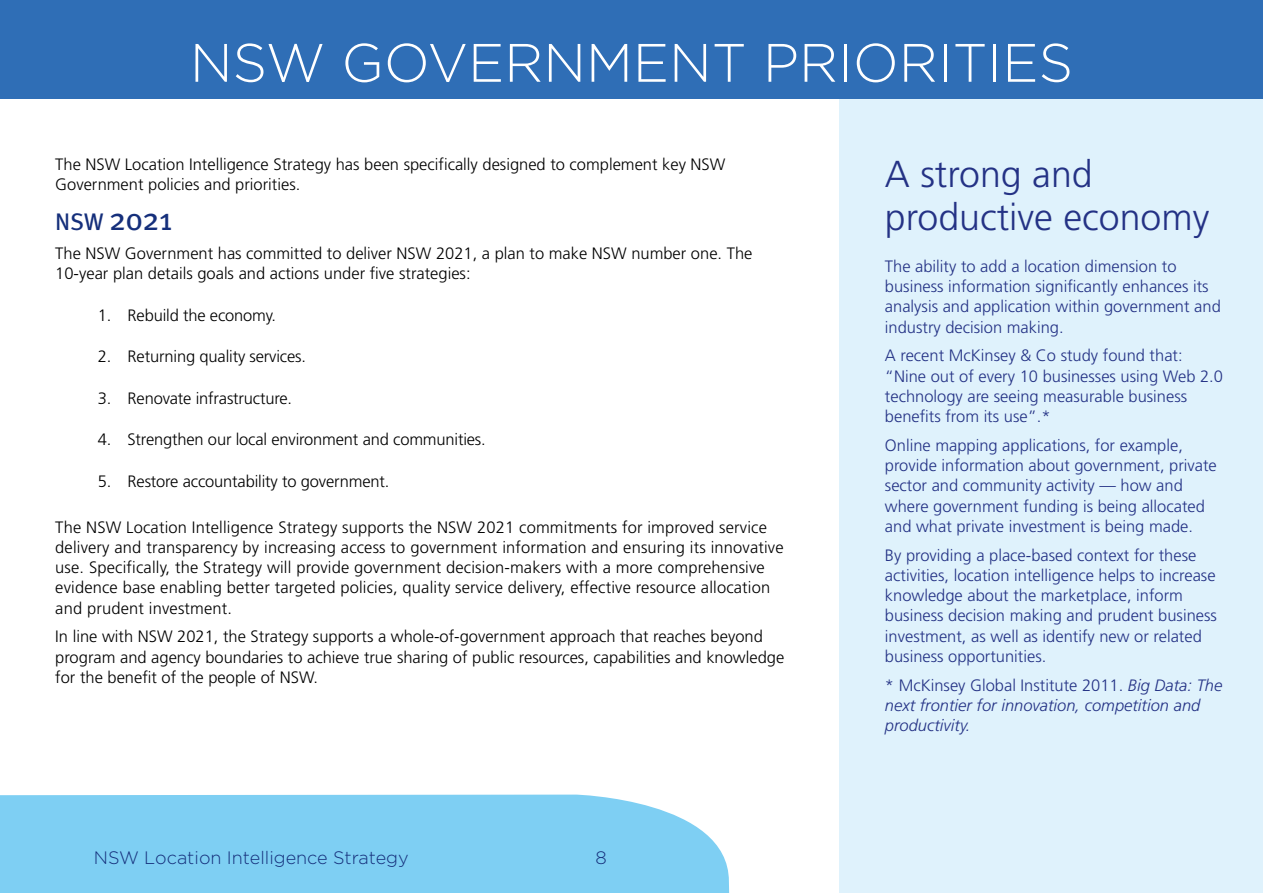
<style>
.page{position:relative;width:1263px;height:893px;background:#fff}
.page>*{position:absolute;margin:0;border:0;box-sizing:border-box;transform-origin:0 0}
.t1{font:300 54px "Gotham";color:#fff}
.t2{font:300 37.5px/43.5px "Frutiger";color:#243285}
.t3{font:31.5px "Meta";color:#152f7b}
.t4{font:300 18px "Gotham";color:#152f7b}
.t5{font:300 16.5px/20.2px "Frutiger";color:#000}
.t6{font:300 16.5px/20.2px "Frutiger";color:#243285}
.t7{font:italic 300 16.5px/20.2px "Frutiger";color:#243285}
.s1{font-size:24px}
.s2{font-style:normal}
</style>
<div class="page">
<div style="left:0;top:795px;width:730px;height:98px;background:#7ecff3"></div>
<div style="left:840px;top:98px;width:423px;height:795px;background:#dff2fc"></div>
<div style="left:0;top:0;width:1263px;height:98px;background:#2f6eb6"></div>
<h1 class="t1" style="left:190px;top:29px;width:878px">NSW Governm ent prioriti es</h1>
<p class="t5" style="left:55px;top:154px;width:672px">The NSW Location Intelligence Strategy has been specifically designed to complement key NSW<br>Government policies and priorities.</p>
<h3 class="t3" style="left:55px;top:201px;width:119px"><span class="s1">NSW</span> 2021</h3>
<p class="t5" style="left:55px;top:243px;width:699px">The NSW Government has committed to deliver NSW 2021, a plan to make NSW number one. The<br>10-year plan details goals and actions under five strategies:</p>
<p class="t5" style="left:98px;top:305px;width:180px">1. Rebuild the economy.</p>
<p class="t5" style="left:98px;top:346px;width:210px">2. Returning quality services.</p>
<p class="t5" style="left:98px;top:388px;width:196px">3. Renovate infrastructure.</p>
<p class="t5" style="left:98px;top:429px;width:389px">4. Strengthen our local environment and communities.</p>
<p class="t5" style="left:98px;top:471px;width:293px">5. Restore accountability to government.</p>
<p class="t5" style="left:55px;top:517px;width:730px">The NSW Location Intelligence Strategy supports the NSW 2021 commitments for improved service delivery and transparency by increasing access to government information and ensuring its innovative use. Specifically, the Strategy will provide government decision-makers with a more comprehensive evidence base enabling better targeted policies, quality service delivery, effective resource allocation and prudent investment.</p>
<p class="t5" style="left:55px;top:626px;width:730px">In line with NSW 2021, the Strategy supports a whole-of-government approach that reaches beyond program and agency boundaries to achieve true sharing of public resources, capabilities and knowledge for the benefit of the people of NSW.</p>
<p class="t4" style="left:94px;top:846px;width:316px">NSW Location Intelligence Strategy</p>
<p class="t4" style="left:595px;top:846px;width:13px">8</p>
<h2 class="t2" style="left:885px;top:152px;width:326px">A strong and productive economy</h2>
<p class="t6" style="left:885px;top:256px;width:337px">The ability to add a location dimension to business information significantly enhances its analysis and application within government and industry decision making.</p>
<p class="t6" style="left:885px;top:345px;width:340px">A recent McKinsey &amp; Co study found that: “Nine out of every 10 businesses using Web 2.0 technology are seeing measurable business benefits from its use”.*</p>
<p class="t6" style="left:885px;top:435px;width:333px">Online mapping applications, for example, provide information about government, private sector and community activity — how and where government funding is being allocated and what private investment is being made.</p>
<p class="t6" style="left:885px;top:545px;width:333px">By providing a place-based context for these activities, location intelligence helps to increase knowledge about the marketplace, inform business decision making and prudent business investment, as well as identify new or related business opportunities.</p>
<p class="t7" style="left:885px;top:675px;width:339px"><span class="s2">* McKinsey Global Institute 2011.</span> Big Data: The next frontier for innovation, competition and productivity.</p>
</div>
